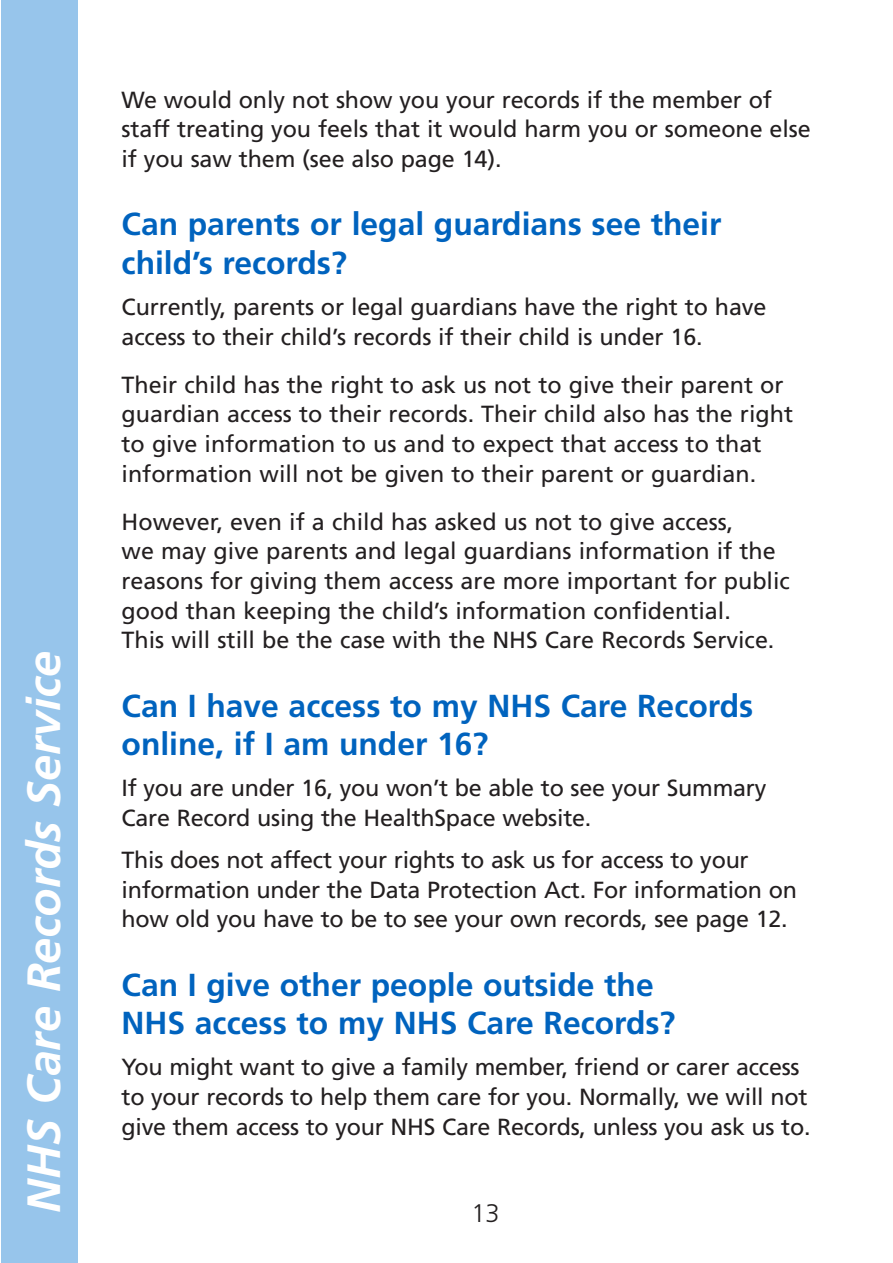
<style>
.page{position:relative;width:893px;height:1263px;background:#fff}
.page>*{position:absolute;margin:0;border:0;box-sizing:border-box;transform-origin:0 0}
.t1{font:italic 700 46.65px "Frutiger";color:#fff}
.t2{font:700 31.8px/38.2px "Frutiger";color:#0063be}
.t3{font:300 25.5px "Frutiger";color:#231f20}
.t4{font:23.4px/29.7px "Frutiger";letter-spacing:-.005em;color:#231f20}
</style>
<div class="page">
<div style="left:1px;top:0;width:77px;height:1263px;background:#97c5eb"></div>
<h1 class="t1" style="left:25px;top:1213px;width:563px;rotate:-90deg">NHS Care Records Service</h1>
<p class="t4" style="left:122px;top:87px;width:691px">We would only not show you your records if the member of staff treating you feels that it would harm you or someone else if you saw them (see also page 14).</p>
<h2 class="t2" style="left:122px;top:208px;width:601px">Can parents or legal guardians see their child’s records?</h2>
<p class="t4" style="left:122px;top:294px;width:646px">Currently, parents or legal guardians have the right to have access to their child’s records if their child is under 16.</p>
<p class="t4" style="left:122px;top:372px;width:673px">Their child has the right to ask us not to give their parent or guardian access to their records. Their child also has the right to give information to us and to expect that access to that information will not be given to their parent or guardian.</p>
<p class="t4" style="left:122px;top:508px;width:670px">However, even if a child has asked us not to give access,<br>we may give parents and legal guardians information if the reasons for giving them access are more important for public good than keeping the child’s information confidential.<br>This will still be the case with the NHS Care Records Service.</p>
<h2 class="t2" style="left:122px;top:689px;width:633px">Can I have access to my NHS Care Records online, if I am under 16?</h2>
<p class="t4" style="left:122px;top:775px;width:646px">If you are under 16, you won’t be able to see your Summary<br>Care Record using the HealthSpace website.</p>
<p class="t4" style="left:122px;top:847px;width:677px">This does not affect your rights to ask us for access to your information under the Data Protection Act. For information on how old you have to be to see your own records, see page 12.</p>
<h2 class="t2" style="left:122px;top:968px;width:555px">Can I give other people outside the<br>NHS access to my NHS Care Records?</h2>
<p class="t4" style="left:122px;top:1054px;width:690px">You might want to give a family member, friend or carer access to your records to help them care for you. Normally, we will not give them access to your NHS Care Records, unless you ask us to.</p>
<p class="t3" style="left:471px;top:1203px;width:30px">13</p>
</div>
